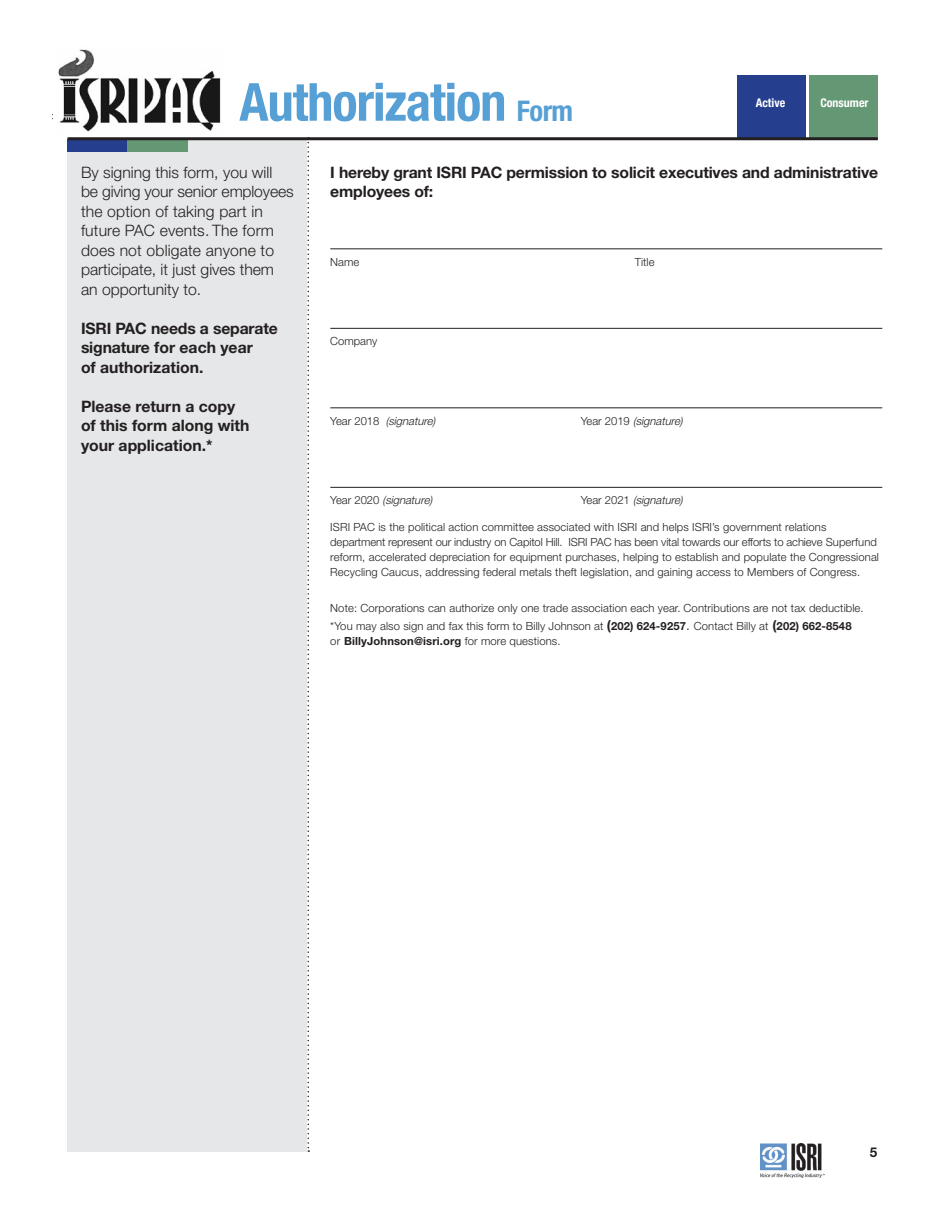
<style>
.page{position:relative;width:945px;height:1215px;background:#fff}
.page>*{position:absolute;margin:0;border:0;box-sizing:border-box;transform-origin:0 0}
.H1__SM{font:700 condensed 52.5px "Helvetica Neue LT Std";letter-spacing:-.02em;color:#56a0d5}
.Copy__10_5pt{font:700 15.75px/19.5px "Helvetica Neue LT Std";letter-spacing:-.01em;color:#231f20}
.Copy__10_5pt-2{font:300 15.75px/19.5px "Helvetica Neue LT Std";color:#231f20}
.t1{font:700 13.5px "Helvetica Neue LT Std";color:#231f20}
.H2__19pt{font:700 condensed 12px "Helvetica Neue LT Std";color:#fff}
.Copy__7_5pt{font:300 11.25px/15px "Helvetica Neue LT Std";letter-spacing:.01em;color:#231f20}
.Copy_Lines{font:italic 300 11.25px "Helvetica Neue LT Std";color:#231f20}
.Copy_Lines-2{font:300 11.25px "Helvetica Neue LT Std";color:#231f20}
.s1{font-size:28.5px}
.s2{font-style:normal}
.s3{font-weight:700;font-size:13.5px}
.s4{font-weight:700}
.s5{font-size:13.5px}
</style>
<div class="page">
<img style="left:760px;top:1143px;width:64px;height:35px">
<div style="left:809px;top:75px;width:69px;height:64px;background:#649874"></div>
<div style="left:738px;top:75px;width:68px;height:64px;background:#253f8e"></div>
<div style="left:68px;top:140px;width:240px;height:1012px;background:#e6e7e9"></div>
<svg style="left:308px;top:140px;width:1px;height:1012px"></svg>
<img style="left:53px;top:49px;width:168px;height:90px">
<hr style="left:330px;top:248px;width:552px;height:1px;background:#231f20">
<hr style="left:330px;top:328px;width:552px;height:1px;background:#231f20">
<hr style="left:330px;top:407px;width:552px;height:1px;background:#231f20">
<hr style="left:330px;top:487px;width:552px;height:1px;background:#231f20">
<div style="left:68px;top:140px;width:60px;height:12px;background:#253f8e"></div>
<div style="left:128px;top:140px;width:60px;height:12px;background:#649874"></div>
<hr style="left:68px;top:137px;width:810px;height:3px;background:#231f20">
<p class="H1__SM" style="left:239px;top:70px;width:335px">Authorization <span class="s1">Form</span></p>
<p class="H2__19pt" style="left:756px;top:96px;width:31px">Active</p>
<p class="H2__19pt" style="left:820px;top:96px;width:50px">Consumer</p>
<p class="Copy__10_5pt-2" style="left:81px;top:162px;width:214px">By signing this form, you will<br>be giving your senior employees the option of taking part in future PAC events. The form does not obligate anyone to participate, it just gives them an opportunity to.</p>
<p class="Copy__10_5pt" style="left:81px;top:318px;width:198px">ISRI PAC needs a separate signature for each year<br>of authorization.</p>
<p class="Copy__10_5pt" style="left:81px;top:396px;width:170px">Please return a copy of this form along with your application.*</p>
<p class="Copy__10_5pt" style="left:330px;top:162px;width:549px">I hereby grant ISRI PAC permission to solicit executives and administrative employees of:</p>
<p class="Copy_Lines-2" style="left:330px;top:255px;width:30px">Name</p>
<p class="Copy_Lines-2" style="left:635px;top:255px;width:21px">Title</p>
<p class="Copy_Lines-2" style="left:330px;top:334px;width:49px">Company</p>
<p class="Copy_Lines" style="left:330px;top:414px;width:107px"><span class="s2">Ye a r 2 0 1 8</span> (signature)</p>
<p class="Copy_Lines" style="left:581px;top:414px;width:104px"><span class="s2">Ye a r 2 0 1 9</span> (signature)</p>
<p class="Copy_Lines" style="left:330px;top:493px;width:104px"><span class="s2">Ye a r 2 0 2 0</span> (signature)</p>
<p class="Copy_Lines" style="left:581px;top:493px;width:104px"><span class="s2">Ye a r 2 0 2 1</span> (signature)</p>
<p class="Copy__7_5pt" style="left:330px;top:519px;width:550px">ISRI PAC is the political action committee associated with ISRI and helps ISRI’s government relations department represent our industry on Capitol Hill. ISRI PAC has been vital towards our efforts to achieve Superfund reform, accelerated depreciation for equipment purchases, helping to establish and populate the Congressional Recycling Caucus, addressing federal metals theft legislation, and gaining access to Members of Congress.</p>
<p class="Copy__7_5pt" style="left:330px;top:600px;width:535px">Note: Corporations can authorize only one trade association each year. Contributions are not tax deductible.</p>
<p class="Copy__7_5pt" style="left:330px;top:618px;width:523px">*You may also sign and fax this form to Billy Johnson at <span class="s3">(</span><span class="s4">202) 624-9257</span><span class="s5">.</span> Contact Billy at <span class="s3">(</span><span class="s4">202) 662-8548 </span>or <span class="s4">BillyJohnson@isri.org</span> for more questions.</p>
<p class="t1" style="left:870px;top:1144px;width:9px">5</p>
</div>
